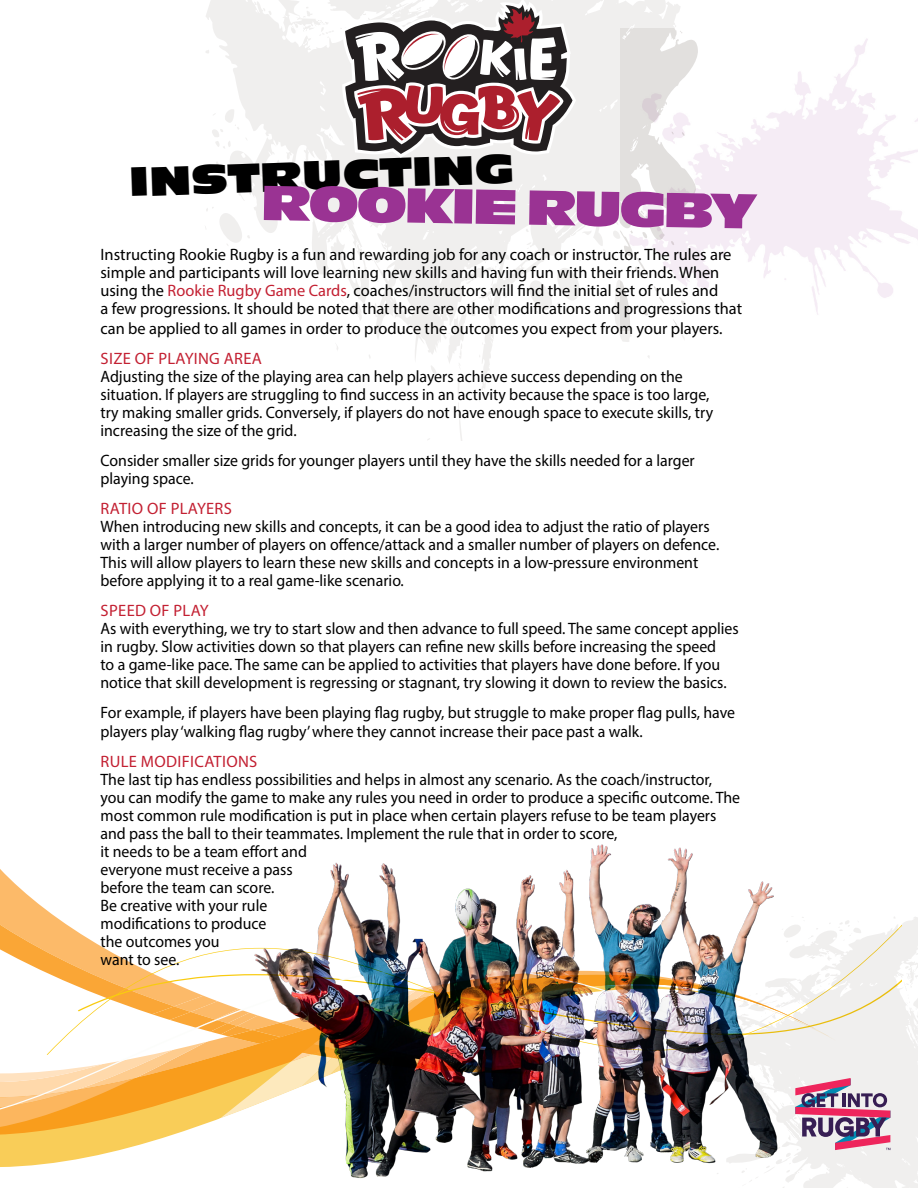
<style>
.page{position:relative;width:918px;height:1188px;background:#fff}
.page>*{position:absolute;margin:0;border:0;box-sizing:border-box;transform-origin:0 0}
.t1{font:51.3px "Antique Oli Nor D";color:#9a3393}
.t2{font:42.75px "Antique Oli Nor D";color:#000}
.t3{font:16.5px/18px "Myriad Pro";color:#000;scale:.96 1}
.t4{font:16.5px/18px "Myriad Pro";color:#000}
.t5{font:16.5px "Myriad Pro";letter-spacing:.02em;color:#c32032}
.s1{color:#c32032}
</style>
<div class="page">
<svg style="left:783px;top:917px;width:135px;height:271px;fill:#f0efee"></svg>
<svg style="left:836px;top:1078px;width:54px;height:72px;background:#b78aa5"></svg>
<svg style="left:205px;top:0;width:479px;height:441px"></svg>
<img style="left:621px;top:28px;width:297px;height:302px">
<img style="left:591px;top:844px;width:196px;height:341px">
<svg style="left:750px;top:1055px;width:86px;height:80px;fill:#f0efee"></svg>
<img style="left:0;top:1055px;width:750px;height:116px">
<img style="left:505px;top:1131px;width:156px;height:54px">
<svg style="left:15px;top:1131px;width:482px;height:48px"></svg>
<svg style="left:0;top:859px;width:690px;height:272px"></svg>
<img style="left:47px;top:925px;width:855px;height:130px">
<img style="left:0;top:966px;width:746px;height:150px">
<svg style="left:342px;top:0;width:234px;height:158px"></svg>
<h2 class="t2" style="left:128px;top:158px;width:387px;rotate:-2deg">INSTRUCTING</h2>
<h1 class="t1" style="left:261px;top:174px;width:497px;rotate:1deg">ROOKIE RUGBY</h1>
<p class="t4" style="left:100px;top:245px;width:643px">Instructing Rookie Rugby is a fun and rewarding job for any coach or instructor. The rules are simple and participants will love learning new skills and having fun with their friends. When using the <span class="s1">Rookie Rugby Game Cards</span>, coaches/instructors will find the initial set of rules and<br>a few progressions. It should be noted that there are other modifications and progressions that</p>
<p class="t4" style="left:100px;top:319px;width:623px">can be applied to all games in order to produce the outcomes you expect from your players.</p>
<p class="t5" style="left:101px;top:348px;width:163px">SIZE OF PLAYING AREA</p>
<p class="t3" style="left:100px;top:367px;width:640px">Adjusting the size of the playing area can help players achieve success depending on the situation. If players are struggling to find success in an activity because the space is too large, try making smaller grids. Conversely, if players do not have enough space to execute skills, try increasing the size of the grid.</p>
<p class="t3" style="left:100px;top:451px;width:621px">Consider smaller size grids for younger players until they have the skills needed for a larger playing space.</p>
<p class="t5" style="left:101px;top:498px;width:133px">RATIO OF PLAYERS</p>
<p class="t3" style="left:100px;top:517px;width:646px">When introducing new skills and concepts, it can be a good idea to adjust the ratio of players with a larger number of players on offence/attack and a smaller number of players on defence.<br>This will allow players to learn these new skills and concepts in a low-pressure environment before applying it to a real game-like scenario.</p>
<p class="t5" style="left:101px;top:600px;width:110px">SPEED OF PLAY</p>
<p class="t3" style="left:100px;top:619px;width:666px">As with everything, we try to start slow and then advance to full speed. The same concept applies in rugby. Slow activities down so that players can refine new skills before increasing the speed<br>to a game-like pace. The same can be applied to activities that players have done before. If you notice that skill development is regressing or stagnant, try slowing it down to review the basics.</p>
<p class="t3" style="left:100px;top:702px;width:663px;line-height:19.5px">For example, if players have been playing flag rugby, but struggle to make proper flag pulls, have players play ‘walking flag rugby’ where they cannot increase their pace past a walk.</p>
<p class="t5" style="left:101px;top:751px;width:158px">RULE MODIFICATIONS</p>
<p class="t3" style="left:100px;top:770px;width:668px">The last tip has endless possibilities and helps in almost any scenario. As the coach/instructor, you can modify the game to make any rules you need in order to produce a specific outcome. The most common rule modification is put in place when certain players refuse to be team players and pass the ball to their teammates. Implement the rule that in order to score,<br>it needs to be a team effort and<br>everyone must receive a pass<br>before the team can score.<br>Be creative with your rule<br>modifications to produce<br>the outcomes you<br>want to see.</p>
</div>
